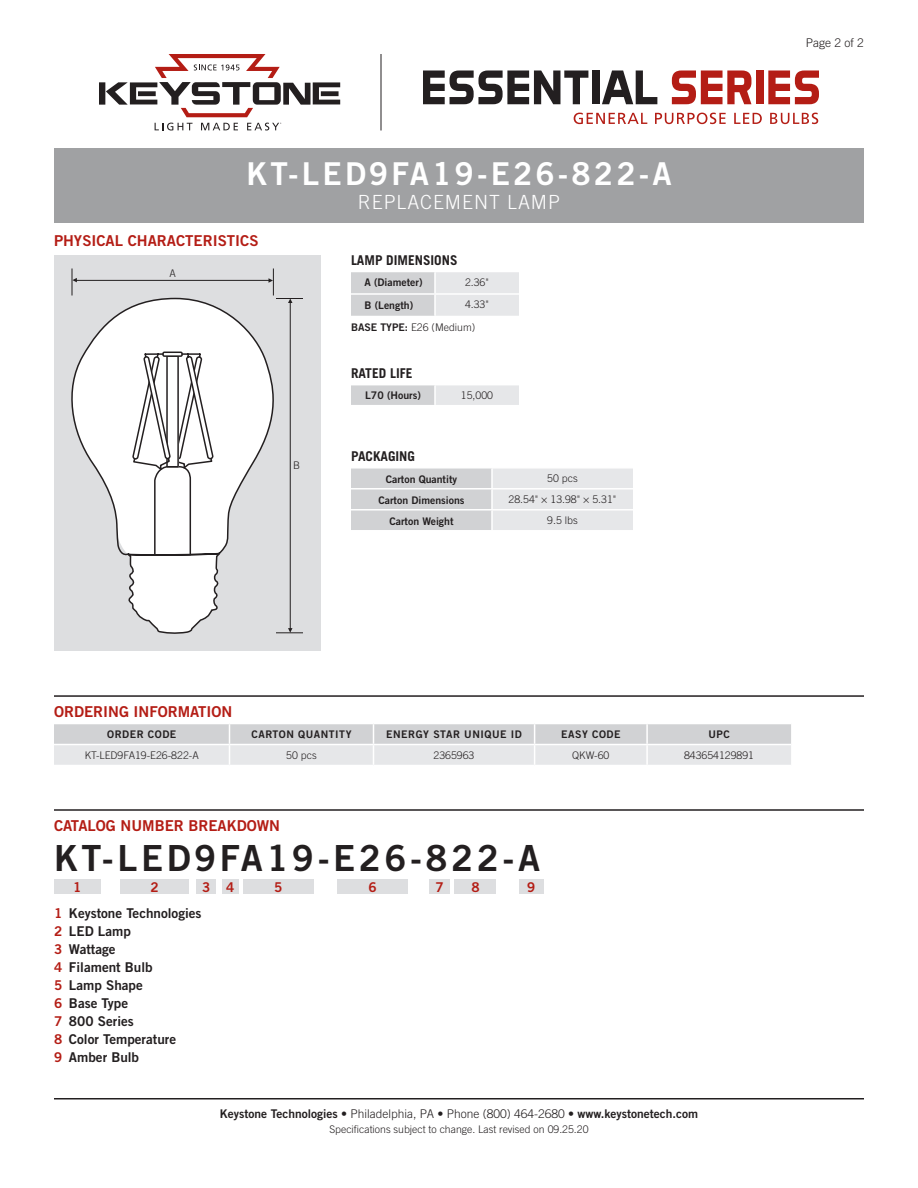
<style>
.page{position:relative;width:918px;height:1188px;background:#fff}
.page>*{position:absolute;margin:0;border:0;box-sizing:border-box;transform-origin:0 0}
.CatalogNumber{font:36px "Trade Gothic Bold Two";letter-spacing:.1em;color:#231f20}
.t1{font:31.5px "Trade Gothic Bold Two";letter-spacing:.1em;color:#fff}
.SubTitle{font:300 19.5px "Trade Gothic";letter-spacing:.05em;color:#fff}
.Heading_01{font:15px "Trade Gothic Bold Two";color:#b41d15}
.Catalog_Key{font:13.5px "Trade Gothic Bold Two";color:#231f20}
.Heading_02{font:700 13.5px "Trade Gothic";color:#231f20}
.Catalog_BarNumber{font:13.5px "Trade Gothic Bold Two";color:#b41d15}
.t2{font:12px "Trade Gothic Bold Two";color:#231f20}
.Page{font:300 12px "Trade Gothic";color:#231f20}
.Table_Text{font:300 10.5px "Trade Gothic";color:#231f20}
.Table_Header{font:10.5px "Trade Gothic Bold Two";color:#231f20}
.Table_Header_Caps{font:10.5px "Trade Gothic Bold Two";letter-spacing:.05em;color:#231f20}
.Rev{font:300 10.5px "Trade Gothic";color:#231f20}
.Table_Text_Left{font:300 10.5px "Trade Gothic";color:#231f20}
.Art_Callout{font:300 10.5px "Trade Gothic";color:#231f20}
.s1{font-family:"Trade Gothic Bold Two";font-weight:400}
.s2{color:#b41d15}
.s3{font-family:"Trade Gothic";font-weight:300}
</style>
<div class="page">
<hr style="left:54px;top:1098px;width:810px;height:2px;background:#231f20">
<svg style="left:351px;top:468px;width:282px;height:62px;background:#dddee0"></svg>
<svg style="left:351px;top:272px;width:168px;height:44px;background:#dbdcde"></svg>
<hr style="left:434px;top:272px;width:2px;height:21px;background:#fff">
<hr style="left:435px;top:293px;width:84px;height:2px;background:#fff">
<hr style="left:351px;top:293px;width:84px;height:2px;background:#fff">
<hr style="left:434px;top:295px;width:2px;height:21px;background:#fff">
<div style="left:351px;top:385px;width:84px;height:21px;background:#d1d2d4"></div>
<div style="left:435px;top:385px;width:84px;height:21px;background:#e6e7e9"></div>
<hr style="left:434px;top:385px;width:2px;height:20px;background:#fff">
<hr style="left:351px;top:405px;width:84px;height:1px;background:#fff">
<hr style="left:435px;top:405px;width:84px;height:1px;background:#fff">
<svg style="left:54px;top:724px;width:737px;height:41px;background:#dddee0"></svg>
<hr style="left:646px;top:745px;width:2px;height:20px;background:#fff">
<hr style="left:54px;top:695px;width:810px;height:2px;background:#231f20">
<hr style="left:54px;top:809px;width:810px;height:2px;background:#231f20">
<div style="left:54px;top:879px;width:46px;height:15px;background:#dddee0"></div>
<div style="left:120px;top:879px;width:69px;height:15px;background:#dddee0"></div>
<div style="left:222px;top:879px;width:16px;height:15px;background:#dddee0"></div>
<div style="left:243px;top:879px;width:71px;height:15px;background:#dddee0"></div>
<div style="left:196px;top:879px;width:20px;height:15px;background:#dddee0"></div>
<div style="left:338px;top:879px;width:70px;height:15px;background:#dddee0"></div>
<div style="left:429px;top:879px;width:21px;height:15px;background:#dddee0"></div>
<div style="left:454px;top:879px;width:42px;height:15px;background:#dddee0"></div>
<div style="left:519px;top:879px;width:25px;height:15px;background:#dddee0"></div>
<hr style="left:381px;top:54px;width:1px;height:76px;background:#231f20">
<svg style="left:99px;top:54px;width:241px;height:63px"></svg>
<svg style="left:155px;top:123px;width:38px;height:7px"></svg>
<svg style="left:201px;top:123px;width:37px;height:7px"></svg>
<svg style="left:247px;top:123px;width:34px;height:7px"></svg>
<svg style="left:423px;top:70px;width:165px;height:34px"></svg>
<div style="left:592px;top:70px;width:8px;height:34px;background:#231f20"></div>
<svg style="left:602px;top:70px;width:55px;height:34px"></svg>
<svg style="left:672px;top:70px;width:79px;height:34px"></svg>
<div style="left:756px;top:70px;width:8px;height:34px;background:#b41d15"></div>
<svg style="left:768px;top:70px;width:51px;height:34px"></svg>
<svg style="left:574px;top:113px;width:73px;height:11px"></svg>
<svg style="left:655px;top:113px;width:71px;height:11px"></svg>
<svg style="left:734px;top:113px;width:28px;height:11px"></svg>
<svg style="left:770px;top:113px;width:48px;height:11px"></svg>
<div style="left:54px;top:255px;width:267px;height:396px;background:#dddee0"></div>
<hr style="left:290px;top:302px;width:1px;height:329px;background:#231f20">
<svg style="left:269px;top:268px;width:34px;height:35px"></svg>
<svg style="left:281px;top:628px;width:22px;height:6px"></svg>
<hr style="left:76px;top:280px;width:193px;height:1px;background:#231f20">
<svg style="left:72px;top:268px;width:5px;height:28px"></svg>
<div style="left:54px;top:148px;width:810px;height:75px;background:#a0a1a3"></div>
<svg style="left:71px;top:297px;width:210px;height:337px"></svg>
<svg style="left:131px;top:352px;width:84px;height:205px;background:#e3e3e3"></svg>
<p class="t1" style="left:246px;top:155px;width:427px">KT-LED9FA19-E26-822-A</p>
<p class="SubTitle" style="left:358px;top:190px;width:204px">REPLACEMENT LAMP</p>
<p class="Heading_01" style="left:54px;top:231px;width:206px">PHYSICAL CHARACTERISTICS</p>
<p class="Art_Callout" style="left:169px;top:267px;width:8px">A</p>
<p class="Art_Callout" style="left:293px;top:459px;width:9px">B</p>
<p class="Heading_02" style="left:351px;top:252px;width:108px">LAMP DIMENSIONS</p>
<p class="Table_Header" style="left:364px;top:276px;width:60px">A (Diameter)</p>
<p class="Table_Text" style="left:465px;top:276px;width:25px">2.36"</p>
<p class="Table_Header" style="left:364px;top:298px;width:50px">B (Length)</p>
<p class="Table_Text" style="left:465px;top:298px;width:25px">4.33"</p>
<p class="Table_Text_Left" style="left:351px;top:321px;width:126px"><span class="s1">BASE TYPE:</span> E26 (Medium)</p>
<p class="Heading_02" style="left:351px;top:365px;width:63px">RATED LIFE</p>
<p class="Table_Header" style="left:365px;top:389px;width:57px">L70 (Hours)</p>
<p class="Table_Text" style="left:461px;top:389px;width:34px">15,000</p>
<p class="Heading_02" style="left:351px;top:448px;width:66px">PACKAGING</p>
<p class="Table_Header" style="left:386px;top:472px;width:73px">Carton Quantity</p>
<p class="Table_Text" style="left:547px;top:472px;width:32px">50 pcs</p>
<p class="Table_Header" style="left:378px;top:493px;width:88px">Carton Dimensions</p>
<p class="Table_Text" style="left:509px;top:493px;width:109px">28.54" × 13.98" × 5.31"</p>
<p class="Table_Header" style="left:389px;top:514px;width:66px">Carton Weight</p>
<p class="Table_Text" style="left:547px;top:514px;width:32px">9.5 lbs</p>
<p class="Page" style="left:806px;top:36px;width:60px">Page 2 of 2</p>
<p class="Heading_01" style="left:54px;top:703px;width:180px">ORDERING INFORMATION</p>
<p class="Table_Header_Caps" style="left:107px;top:728px;width:71px">ORDER CODE</p>
<p class="Table_Header_Caps" style="left:251px;top:728px;width:102px">CARTON QUANTITY</p>
<p class="Table_Header_Caps" style="left:386px;top:728px;width:137px">ENERGY STAR UNIQUE ID</p>
<p class="Table_Header_Caps" style="left:561px;top:728px;width:61px">EASY CODE</p>
<p class="Table_Header_Caps" style="left:708px;top:728px;width:23px">UPC</p>
<p class="Table_Text" style="left:85px;top:749px;width:116px">KT-LED9FA19-E26-822-A</p>
<p class="Table_Text" style="left:286px;top:749px;width:32px">50 pcs</p>
<p class="Table_Text" style="left:434px;top:749px;width:42px">2365963</p>
<p class="Table_Text" style="left:572px;top:749px;width:39px">QKW-60</p>
<p class="Table_Text" style="left:684px;top:749px;width:72px">843654129891</p>
<p class="Heading_01" style="left:54px;top:816px;width:228px">CATALOG NUMBER BREAKDOWN</p>
<p class="CatalogNumber" style="left:54px;top:835px;width:488px">KT-LED9FA19-E26-822-A</p>
<p class="Catalog_BarNumber" style="left:73px;top:879px;width:10px">1</p>
<p class="Catalog_BarNumber" style="left:150px;top:879px;width:10px">2</p>
<p class="Catalog_BarNumber" style="left:202px;top:879px;width:10px">3</p>
<p class="Catalog_BarNumber" style="left:226px;top:879px;width:10px">4</p>
<p class="Catalog_BarNumber" style="left:274px;top:879px;width:10px">5</p>
<p class="Catalog_BarNumber" style="left:369px;top:879px;width:10px">6</p>
<p class="Catalog_BarNumber" style="left:435px;top:879px;width:10px">7</p>
<p class="Catalog_BarNumber" style="left:471px;top:879px;width:10px">8</p>
<p class="Catalog_BarNumber" style="left:527px;top:879px;width:10px">9</p>
<p class="Catalog_Key" style="left:54px;top:905px;width:149px"><span class="s2">1</span> Keystone Technologies</p>
<p class="Catalog_Key" style="left:54px;top:923px;width:78px"><span class="s2">2</span> LED Lamp</p>
<p class="Catalog_Key" style="left:54px;top:941px;width:63px"><span class="s2">3</span> Wattage</p>
<p class="Catalog_Key" style="left:54px;top:959px;width:100px"><span class="s2">4</span> Filament Bulb</p>
<p class="Catalog_Key" style="left:54px;top:977px;width:90px"><span class="s2">5</span> Lamp Shape</p>
<p class="Catalog_Key" style="left:54px;top:995px;width:76px"><span class="s2">6</span> Base Type</p>
<p class="Catalog_Key" style="left:54px;top:1013px;width:81px"><span class="s2">7</span> 800 Series</p>
<p class="Catalog_Key" style="left:54px;top:1031px;width:124px"><span class="s2">8</span> Color Temperature</p>
<p class="Catalog_Key" style="left:54px;top:1049px;width:87px"><span class="s2">9</span> Amber Bulb</p>
<p class="t2" style="left:220px;top:1106px;width:480px">Keystone Technologies <span class="s3">• Philadelphia, PA • Phone (800) 464-2680 •</span> www.keystonetech.com</p>
<p class="Rev" style="left:329px;top:1123px;width:261px">Specifications subject to change. Last revised on 09.25.20</p>
</div>
